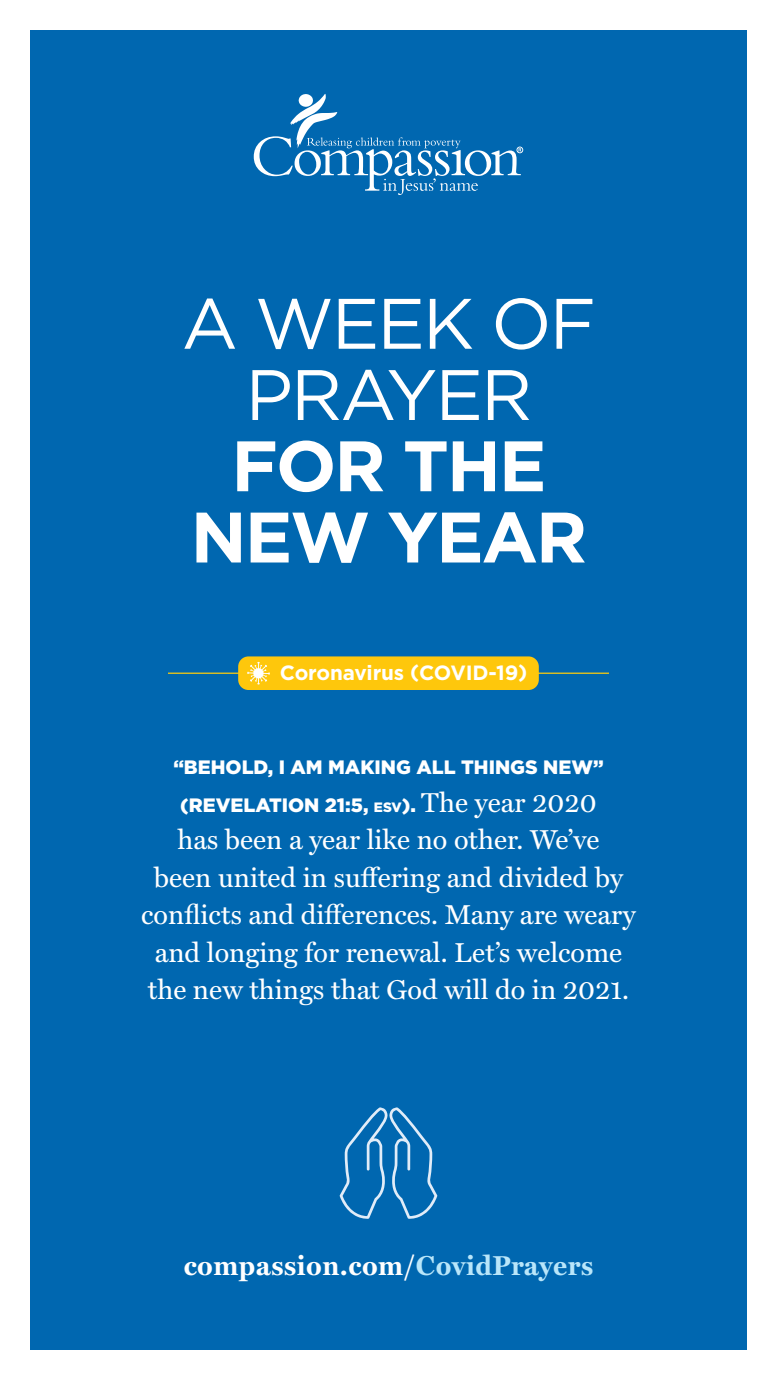
<style>
.page{position:relative;width:777px;height:1380px;background:#fff}
.page>*{position:absolute;margin:0;border:0;box-sizing:border-box;transform-origin:0 0}
.t1{font:71.25px/71.2px "Gotham";letter-spacing:-.03em;color:#fff;text-align:center}
.t2{font:700 71.25px/71.2px "Gotham";letter-spacing:-.03em;color:#fff;text-align:center}
.t3{font:27.5px/37.5px "Miller Text";color:#fff;text-align:center}
.t4{font:700 27.5px "Miller Text";letter-spacing:.02em;color:#fff}
.t5{font:700 20.62px "Gotham";letter-spacing:-.005em;color:#fff}
.t6{font:900 19.38px/37.5px "Gotham";color:#fff;text-align:center}
.s1{font-size:13.56px}
.s2{font-family:"Miller Text";font-weight:400;font-size:27.5px}
.s3{color:#b9e6fa}
</style>
<div class="page">
<div style="left:30px;top:30px;width:716px;height:1320px;background:#0067b0"></div>
<svg style="left:254px;top:94px;width:269px;height:101px"></svg>
<hr style="left:168px;top:673px;width:440px;height:1px;background:#fecd0c">
<div style="left:238px;top:656px;width:300px;height:34px;background:#fec70c;border-radius:10px"></div>
<svg style="left:247px;top:662px;width:23px;height:23px"></svg>
<svg style="left:339px;top:1107px;width:98px;height:112px"></svg>
<p class="t1" style="left:181px;top:286px;width:416px">A WEEK OF<br>PRAYER</p>
<p class="t2" style="left:190px;top:430px;width:398px">FOR THE<br>NEW YEAR</p>
<p class="t5" style="left:280px;top:659px;width:249px">Coronavirus (COVID-19)</p>
<p class="t6" style="left:173px;top:748px;width:431px">“BEHOLD, I AM MAKING ALL THINGS NEW” (REVELATION 21:5, <span class="s1">ESV</span>). <span class="s2">The year 2020</span></p>
<p class="t3" style="left:141px;top:819px;width:496px">has been a year like no other. We’ve<br>been united in suffering and divided by conflicts and differences. Many are weary and longing for renewal. Let’s welcome the new things that God will do in 2021.</p>
<p class="t4" style="left:184px;top:1244px;width:411px">compassion.com/<span class="s3">CovidPrayers</span></p>
</div>
